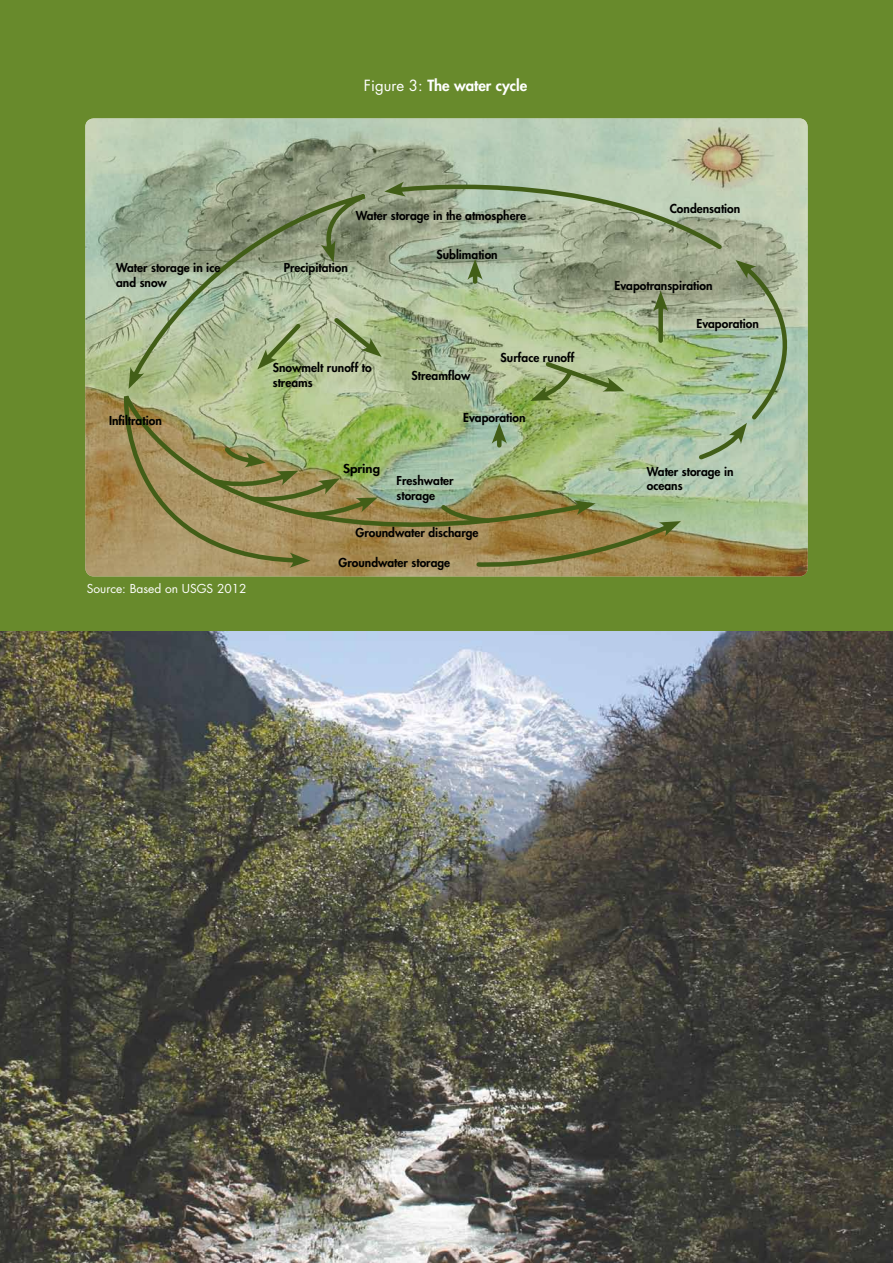
<style>
.page{position:relative;width:893px;height:1263px;background:#fff}
.page>*{position:absolute;margin:0;border:0;box-sizing:border-box;transform-origin:0 0}
.t1{font:800 15px "Futura Std";color:#fff}
.t2{font:800 12px/14.4px "Futura Std";color:#000}
.t3{font:12px "Futura Std";color:#fff}
.t4{font:800 12px "Futura Std";color:#000;scale:1.1 1}
.s1{font-weight:400}
</style>
<div class="page">
<div style="left:0;top:0;width:893px;height:645px;background:#688a2c"></div>
<img style="left:85px;top:118px;width:723px;height:458px">
<svg style="left:118px;top:396px;width:470px;height:181px;background:#a99563"></svg>
<svg style="left:129px;top:166px;width:679px;height:403px;background:#a2ac83"></svg>
<img style="left:0;top:631px;width:893px;height:632px">
<p class="t1" style="left:364px;top:76px;width:165px"><span class="s1">Figure 3:</span> The water cycle</p>
<p class="t2" style="left:356px;top:208px;width:172px">Water storage in the atmosphere</p>
<p class="t2" style="left:116px;top:261px;width:106px">Water storage in ice and snow</p>
<p class="t2" style="left:284px;top:261px;width:66px">Precipitation</p>
<p class="t2" style="left:436px;top:248px;width:63px">Sublimation</p>
<p class="t2" style="left:109px;top:413px;width:54px">Infiltration</p>
<p class="t2" style="left:501px;top:351px;width:75px">Surface runoff</p>
<p class="t2" style="left:273px;top:361px;width:100px">Snowmelt runoff to streams</p>
<p class="t2" style="left:412px;top:368px;width:60px">Streamflow</p>
<p class="t2" style="left:463px;top:411px;width:64px">Evaporation</p>
<p class="t2" style="left:670px;top:201px;width:72px">Condensation</p>
<p class="t2" style="left:614px;top:278px;width:100px">Evapotranspiration</p>
<p class="t2" style="left:696px;top:316px;width:64px">Evaporation</p>
<p class="t4" style="left:343px;top:461px;width:35px">Spring</p>
<p class="t2" style="left:396px;top:474px;width:59px">Freshwater storage</p>
<p class="t2" style="left:647px;top:464px;width:88px">Water storage in oceans</p>
<p class="t2" style="left:355px;top:525px;width:125px">Groundwater discharge</p>
<p class="t3" style="left:87px;top:581px;width:161px">Source: Based on USGS 2012</p>
<p class="t2" style="left:339px;top:555px;width:113px">Groundwater storage</p>
</div>
